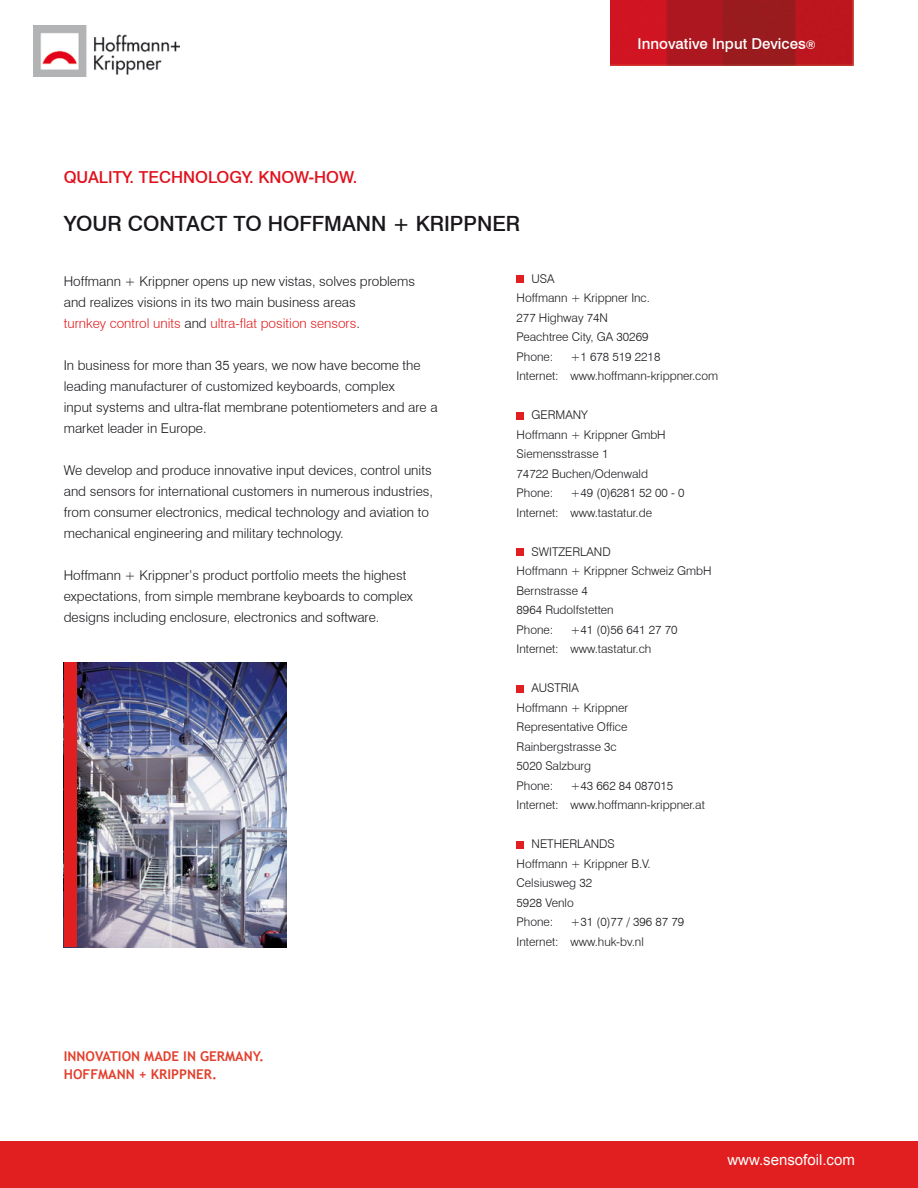
<style>
.page{position:relative;width:918px;height:1188px;background:#fff}
.page>*{position:absolute;margin:0;border:0;box-sizing:border-box;transform-origin:0 0}
.t1{font:500 21px "Swiss 721 BT";color:#1a171c}
.t2{font:500 16.5px "Swiss 721 BT";color:#e0111d}
.t3{font:500 15px "Swiss 721 BT";color:#fff}
.t4{font:15px "Arial";color:#fff}
.t5{font:300 13.5px/21px "Swiss 721 BT";color:#1a171c}
.t6{font:700 13.5px/18px "Trebuchet MS";color:#e3402d}
.t7{font:300 12px/19.5px "Swiss 721 BT";color:#1a171c}
.s1{font-size:12px}
.s2{color:#e11e20}
</style>
<div class="page">
<div style="left:0;top:1141px;width:918px;height:47px;background:#e11e20"></div>
<img style="left:34px;top:26px;width:145px;height:51px">
<img style="left:611px;top:0;width:242px;height:65px">
<svg style="left:638px;top:38px;width:192px;height:19px;background:#ad171f"></svg>
<div style="left:517px;top:276px;width:7px;height:7px;background:#e11e20"></div>
<div style="left:517px;top:412px;width:7px;height:7px;background:#e11e20"></div>
<div style="left:517px;top:549px;width:7px;height:7px;background:#e11e20"></div>
<div style="left:517px;top:685px;width:7px;height:7px;background:#e11e20"></div>
<div style="left:517px;top:841px;width:7px;height:7px;background:#e11e20"></div>
<img style="left:64px;top:662px;width:223px;height:286px">
<div style="left:64px;top:662px;width:13px;height:285px;background:#e11e20"></div>
<p class="t2" style="left:64px;top:167px;width:295px">QUALITY. TECHNOLOGY. KNOW-HOW.</p>
<h1 class="t1" style="left:64px;top:210px;width:458px">YOUR CONTACT TO HOFFMANN + KRIPPNER</h1>
<p class="t3" style="left:638px;top:35px;width:180px">Innovative Input Devices<span class="s1">®</span></p>
<p class="t5" style="left:64px;top:270px;width:353px">Hoffmann + Krippner opens up new vistas, solves problems and realizes visions in its two main business areas<br><span class="s2">turnkey control units</span> and <span class="s2">ultra-flat position sensors</span>.</p>
<p class="t5" style="left:64px;top:354px;width:375px">In business for more than 35 years, we now have become the leading manufacturer of customized keyboards, complex<br>input systems and ultra-flat membrane potentiometers and are a market leader in Europe.</p>
<p class="t5" style="left:64px;top:459px;width:371px">We develop and produce innovative input devices, control units and sensors for international customers in numerous industries, from consumer electronics, medical technology and aviation to mechanical engineering and military technology.</p>
<p class="t5" style="left:64px;top:564px;width:351px">Hoffmann + Krippner’s product portfolio meets the highest expectations, from simple membrane keyboards to complex designs including enclosure, electronics and software.</p>
<p class="t6" style="left:64px;top:1047px;width:202px">INNOVATION MADE IN GERMANY.<br>HOFFMANN + KRIPPNER.</p>
<p class="t7" style="left:517px;top:269px;width:135px;text-indent:15px">USA<br>Hoffmann + Krippner Inc.<br>277 Highway 74N<br>Peachtree City, GA 30269<br>Phone:</p>
<p class="t7" style="left:517px;top:347px;width:203px;text-align:center">+1 678 519 2218<br>Internet: www.hoffmann-krippner.com</p>
<p class="t7" style="left:517px;top:405px;width:151px;text-indent:15px">GERMANY<br>Hoffmann + Krippner GmbH<br>Siemensstrasse 1<br>74722 Buchen/Odenwald<br>Phone:</p>
<p class="t7" style="left:517px;top:483px;width:170px;text-indent:54px">+49 (0)6281 52 00 - 0<br>Internet: www.tastatur.de</p>
<p class="t7" style="left:517px;top:542px;width:196px;text-indent:15px">SWITZERLAND<br>Hoffmann + Krippner Schweiz GmbH<br>Bernstrasse 4<br>8964 Rudolfstetten<br>Phone:</p>
<p class="t7" style="left:517px;top:620px;width:162px;text-indent:54px">+41 (0)56 641 27 70<br>Internet: www.tastatur.ch</p>
<p class="t7" style="left:517px;top:678px;width:113px;text-indent:15px">AUSTRIA<br>Hoffmann + Krippner<br>Representative Office<br>Rainbergstrasse 3c<br>5020 Salzburg<br>Phone:</p>
<p class="t7" style="left:517px;top:776px;width:190px;text-indent:54px">+43 662 84 087015<br>Internet: www.hoffmann-krippner.at</p>
<p class="t7" style="left:517px;top:834px;width:136px;text-indent:15px">NETHERLANDS<br>Hoffmann + Krippner B.V.<br>Celsiusweg 32<br>5928 Venlo<br>Phone:</p>
<p class="t7" style="left:517px;top:912px;width:169px;text-indent:54px">+31 (0)77 / 396 87 79<br>Internet: www.huk-bv.nl</p>
<p class="t4" style="left:727px;top:1150px;width:129px">www.sensofoil.com</p>
</div>
